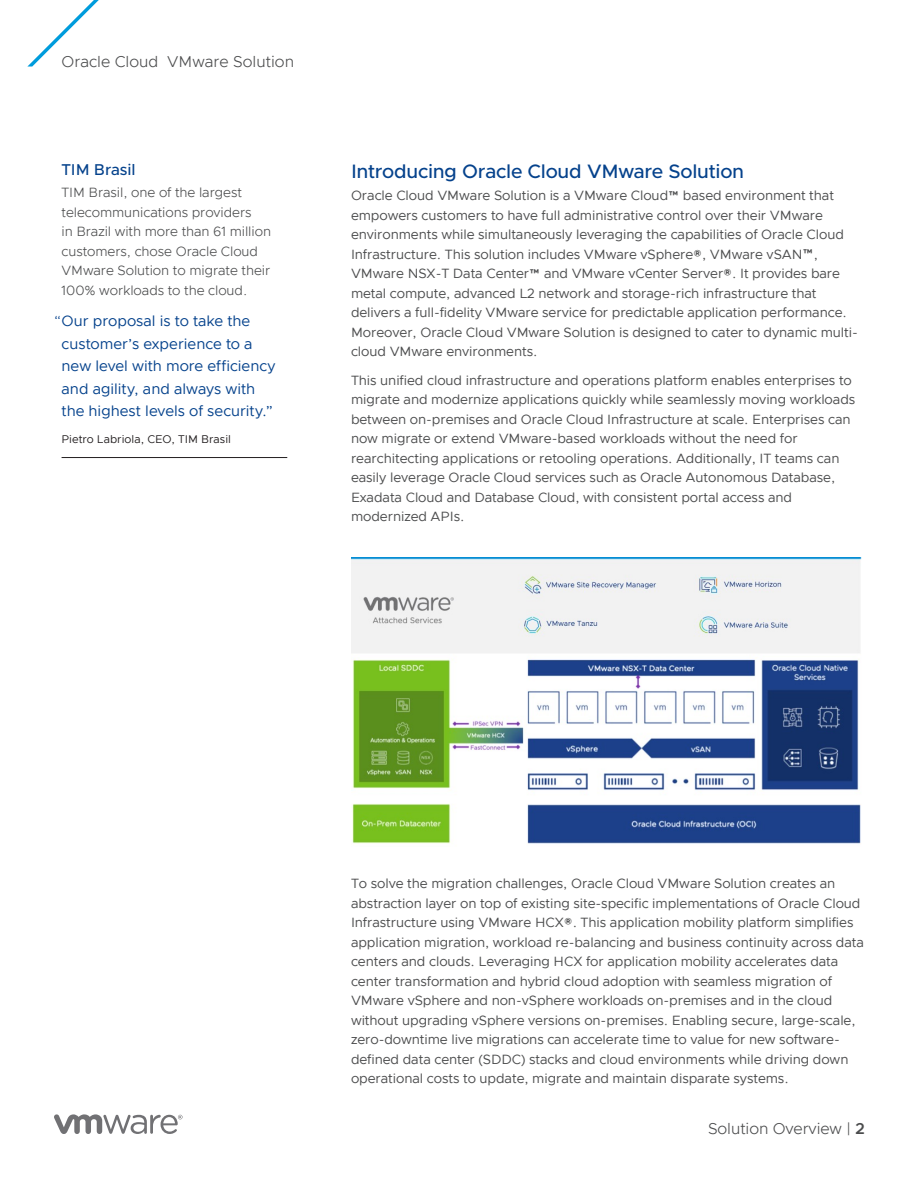
<style>
.page{position:relative;width:918px;height:1188px;background:#fff}
.page>*{position:absolute;margin:0;border:0;box-sizing:border-box;transform-origin:0 0}
._2a__SUBHEAD_1{font:500 19.5px "Metropolis";letter-spacing:-.015em;color:#05428c}
.t1{font:300 15.75px "Metropolis";color:#4b4c4d}
._5a__SIDEBAR_HEADER{font:500 15.75px "Metropolis";letter-spacing:-.005em;color:#05428c}
._5d__SIDEBAR_QUOTE{font:15px/22.5px "Metropolis";color:#05428c}
._3a__BODY_TEXT{font:13.5px/19.5px "Metropolis";letter-spacing:-.005em;color:#4b4c4d}
._5b__SIDEBAR_BODY{font:300 13.5px/19.5px "Metropolis";letter-spacing:-.005em;color:#4b4c4d}
._5d__SIDEBAR_QUOTE_A{font:11.25px "Metropolis";letter-spacing:.005em;color:#231f20}
.s1{font-weight:300}
.s2{font-weight:600}
</style>
<div class="page">
<svg style="left:54px;top:1114px;width:129px;height:20px"></svg>
<svg style="left:27px;top:0;width:72px;height:67px"></svg>
<hr style="left:62px;top:457px;width:225px;height:1px;background:#231f20">
<img style="left:351px;top:557px;width:511px;height:287px">
<p class="t1" style="left:62px;top:51px;width:234px">Oracle Cloud VMware Solution</p>
<h3 class="_5a__SIDEBAR_HEADER" style="left:62px;top:159px;width:76px">TIM Brasil</h3>
<p class="_5b__SIDEBAR_BODY" style="left:62px;top:183px;width:211px">TIM Brasil, one of the largest telecommunications providers<br>in Brazil with more than 61 million customers, chose Oracle Cloud<br>VMware Solution to migrate their<br>100% workloads to the cloud.</p>
<p class="_5d__SIDEBAR_QUOTE" style="left:62px;top:310px;width:216px;text-indent:-8px"><span class="s1">“</span>Our proposal is to take the customer’s experience to a new level with more efficiency and agility, and always with the highest levels of security.”</p>
<p class="_5d__SIDEBAR_QUOTE_A" style="left:62px;top:432px;width:171px">Pietro Labriola, CEO, TIM Brasil</p>
<h2 class="_2a__SUBHEAD_1" style="left:351px;top:159px;width:395px">Introducing Oracle Cloud VMware Solution</h2>
<p class="_3a__BODY_TEXT" style="left:351px;top:186px;width:508px">Oracle Cloud VMware Solution is a VMware Cloud™ based environment that empowers customers to have full administrative control over their VMware environments while simultaneously leveraging the capabilities of Oracle Cloud Infrastructure. This solution includes VMware vSphere®, VMware vSAN™, VMware NSX-T Data Center™ and VMware vCenter Server®. It provides bare metal compute, advanced L2 network and storage-rich infrastructure that delivers a full-fidelity VMware service for predictable application performance.<br>Moreover, Oracle Cloud VMware Solution is designed to cater to dynamic multi&shy;cloud VMware environments.</p>
<p class="_3a__BODY_TEXT" style="left:351px;top:370px;width:506px">This unified cloud infrastructure and operations platform enables enterprises to migrate and modernize applications quickly while seamlessly moving workloads between on-premises and Oracle Cloud Infrastructure at scale. Enterprises can now migrate or extend VMware-based workloads without the need for rearchitecting applications or retooling operations. Additionally, IT teams can easily leverage Oracle Cloud services such as Oracle Autonomous Database, Exadata Cloud and Database Cloud, with consistent portal access and modernized APIs.</p>
<p class="_3a__BODY_TEXT" style="left:351px;top:874px;width:515px">To solve the migration challenges, Oracle Cloud VMware Solution creates an abstraction layer on top of existing site-specific implementations of Oracle Cloud Infrastructure using VMware HCX®. This application mobility platform simplifies application migration, workload re-balancing and business continuity across data centers and clouds. Leveraging HCX for application mobility accelerates data center transformation and hybrid cloud adoption with seamless migration of VMware vSphere and non-vSphere workloads on-premises and in the cloud without upgrading vSphere versions on-premises. Enabling secure, large-scale, zero-downtime live migrations can accelerate time to value for new software&shy;defined data center (SDDC) stacks and cloud environments while driving down operational costs to update, migrate and maintain disparate systems.</p>
<p class="t1" style="left:708px;top:1119px;width:158px">Solution Overview | <span class="s2">2</span></p>
</div>
